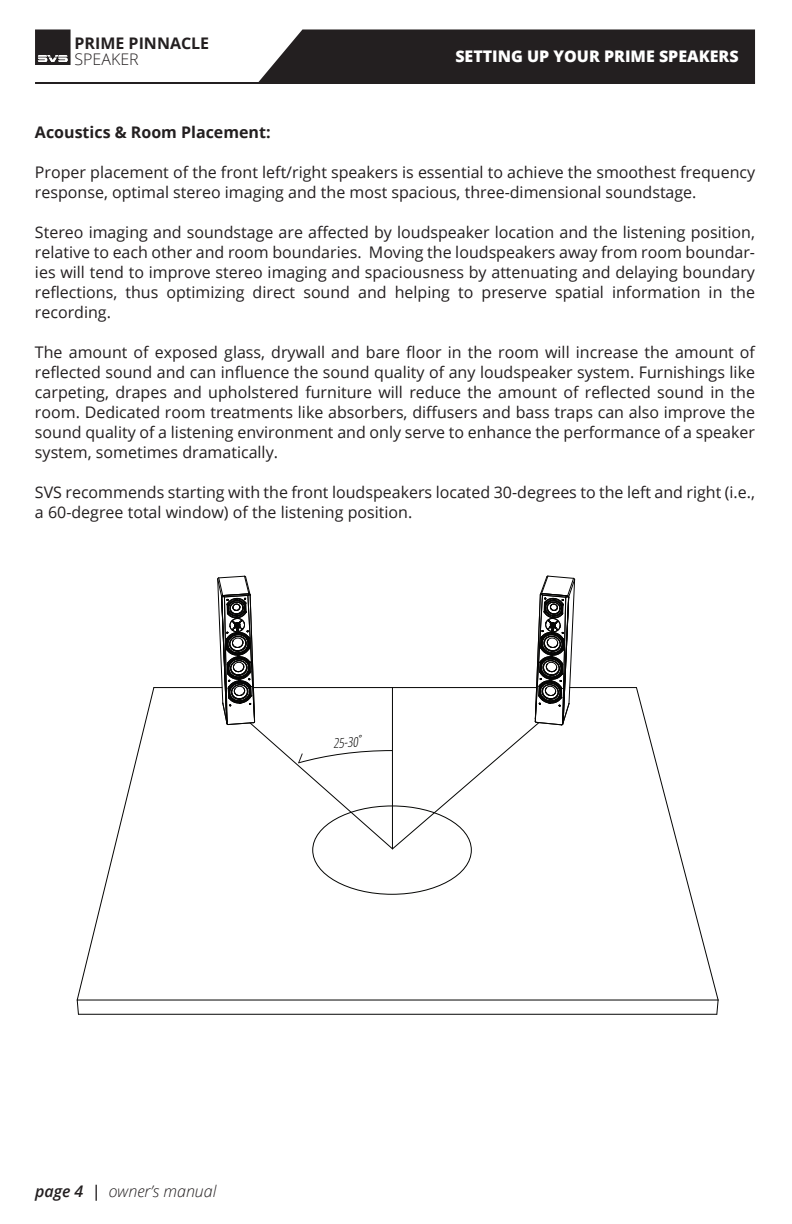
<style>
.page{position:relative;width:792px;height:1224px;background:#fff}
.page>*{position:absolute;margin:0;border:0;box-sizing:border-box;transform-origin:0 0}
.t1{font:16px/20px "Open Sans";color:#231f20}
.t2{font:700 16px "Open Sans";color:#231f20}
.t3{font:800 16px "Open Sans";color:#fff}
.t4{font:italic 300 16px "Open Sans";color:#231f20}
.t5{font:300 16px "Open Sans";color:#231f20}
.t6{font:italic 300 condensed 13.4px "Open Sans";color:#050504}
.s1{font-weight:600}
</style>
<div class="page">
<svg style="left:35px;top:29px;width:36px;height:36px"></svg>
<div style="left:258px;top:29px;width:497px;height:53px;background:#231f20"></div>
<hr style="left:35px;top:82px;width:720px;height:2px;background:#231f20">
<hr style="left:77px;top:1000px;width:641px;height:1px;background:#050504">
<hr style="left:78px;top:1014px;width:639px;height:1px;background:#050504">
<hr style="left:570px;top:687px;width:66px;height:1px;background:#050504">
<hr style="left:154px;top:687px;width:68px;height:1px;background:#050504">
<svg style="left:635px;top:687px;width:84px;height:328px"></svg>
<svg style="left:76px;top:687px;width:79px;height:328px"></svg>
<svg style="left:216px;top:575px;width:360px;height:275px"></svg>
<p class="t2" style="left:75px;top:32px;width:136px">PRIME PINNACLE</p>
<p class="t5" style="left:75px;top:48px;width:66px">SPEAKER</p>
<p class="t3" style="left:455px;top:44px;width:285px">SETTING UP YOUR PRIME SPEAKERS</p>
<p class="t2" style="left:35px;top:121px;width:237px">Acoustics &amp; Room Placement:</p>
<p class="t1" style="left:35px;top:162px;width:722px">Proper placement of the front left/right speakers is essential to achieve the smoothest frequency response, optimal stereo imaging and the most spacious, three-dimensional soundstage.</p>
<p class="t1" style="left:35px;top:222px;width:722px;text-align:justify">Stereo imaging and soundstage are affected by loudspeaker location and the listening position, relative to each other and room boundaries. Moving the loudspeakers away from room boundar&shy;ies will tend to improve stereo imaging and spaciousness by attenuating and delaying boundary reflections, thus optimizing direct sound and helping to preserve spatial information in the recording.</p>
<p class="t1" style="left:35px;top:342px;width:722px;text-align:justify">The amount of exposed glass, drywall and bare floor in the room will increase the amount of reflected sound and can influence the sound quality of any loudspeaker system. Furnishings like carpeting, drapes and upholstered furniture will reduce the amount of reflected sound in the room. Dedicated room treatments like absorbers, diffusers and bass traps can also improve the sound quality of a listening environment and only serve to enhance the performance of a speaker system, sometimes dramatically.</p>
<p class="t1" style="left:35px;top:482px;width:722px">SVS recommends starting with the front loudspeakers located 30-degrees to the left and right (i.e., a 60-degree total window) of the listening position.</p>
<p class="t6" style="left:332px;top:734px;width:32px;rotate:-4deg">25-30˚</p>
<p class="t4" style="left:35px;top:1180px;width:183px"><span class="s1">page 4 |</span> owner’s manual</p>
</div>
